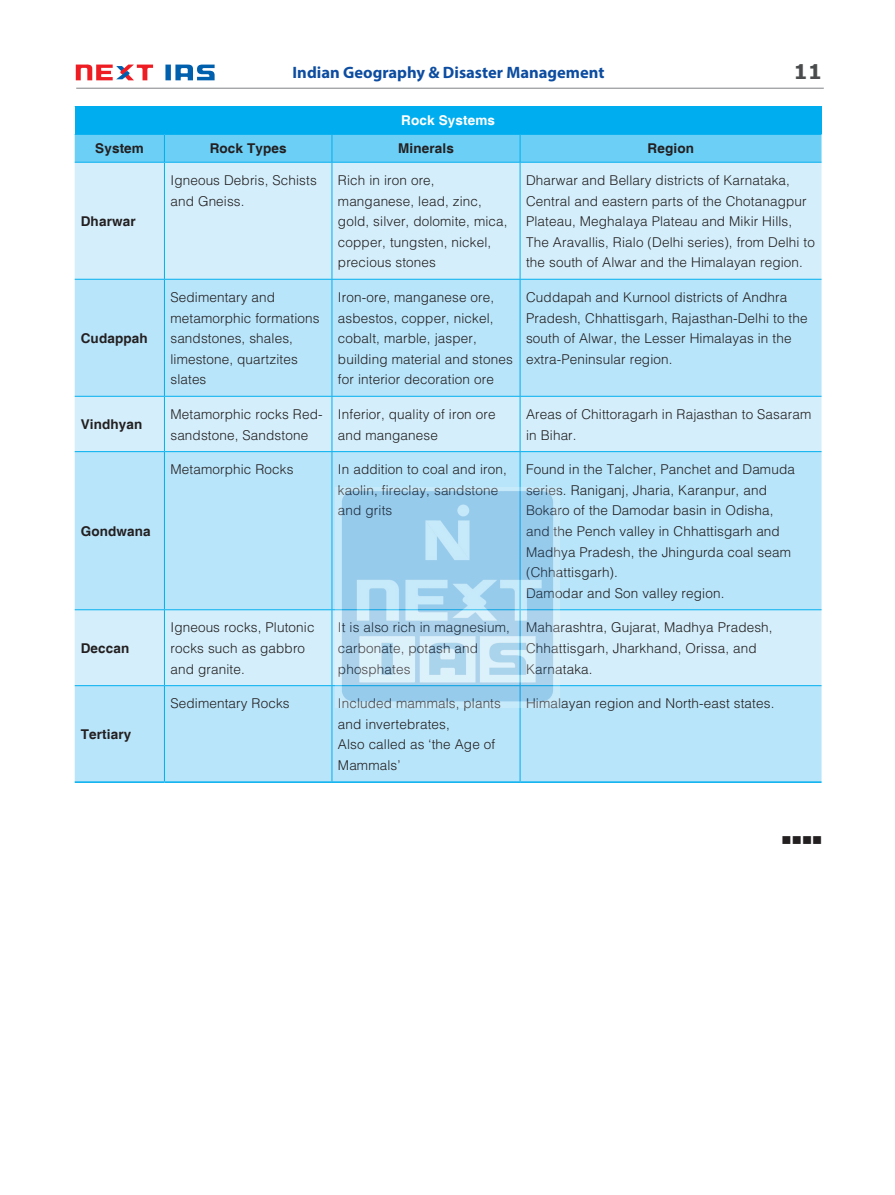
<style>
.page{position:relative;width:895px;height:1195px;background:#fff}
.page>*{position:absolute;margin:0;border:0;box-sizing:border-box;transform-origin:0 0}
.t1{font:700 20.25px "Verdana";color:#4b4c4d}
.t2{font:700 16.5px "Myriad Pro";color:#0d4da1}
.Flush_Left_Text{font:300 13.5px/20.5px "Helvetica";letter-spacing:.01em;color:#231f20}
.Flush_Left_Text-2{font:700 13.5px "Helvetica";letter-spacing:.01em;color:#231f20}
.Half_ColumnTable_Hea{font:700 13.5px "Helvetica";letter-spacing:.01em;color:#231f20}
.Half_ColumnTable_Hea-2{font:700 13.5px "Helvetica";letter-spacing:.01em;color:#fff}
.Body_Left_Text{font:13.5px "Wingdings";color:#231f20}
</style>
<div class="page">
<div style="left:75px;top:107px;width:746px;height:27px;background:#00aeef"></div>
<div style="left:75px;top:163px;width:746px;height:116px;background:#d4effb"></div>
<svg style="left:75px;top:280px;width:746px;height:501px;background:#bfe7fa"></svg>
<hr style="left:75px;top:106px;width:89px;height:1px;background:#00aeef">
<hr style="left:164px;top:106px;width:168px;height:1px;background:#00aeef">
<hr style="left:332px;top:106px;width:188px;height:1px;background:#00aeef">
<hr style="left:520px;top:106px;width:301px;height:1px;background:#00aeef">
<svg style="left:75px;top:134px;width:746px;height:28px;background:#66cdf5"></svg>
<hr style="left:75px;top:162px;width:89px;height:1px;background:#00aeef">
<hr style="left:164px;top:162px;width:168px;height:1px;background:#00aeef">
<hr style="left:164px;top:163px;width:1px;height:116px;background:#00aeef">
<hr style="left:332px;top:162px;width:188px;height:1px;background:#00aeef">
<hr style="left:331px;top:163px;width:1px;height:116px;background:#00aeef">
<hr style="left:520px;top:162px;width:301px;height:1px;background:#00aeef">
<hr style="left:519px;top:163px;width:1px;height:116px;background:#00aeef">
<hr style="left:75px;top:279px;width:89px;height:1px;background:#00aeef">
<hr style="left:164px;top:279px;width:168px;height:1px;background:#00aeef">
<hr style="left:164px;top:280px;width:1px;height:116px;background:#00aeef">
<hr style="left:332px;top:279px;width:188px;height:1px;background:#00aeef">
<hr style="left:331px;top:280px;width:1px;height:116px;background:#00aeef">
<hr style="left:520px;top:279px;width:301px;height:1px;background:#00aeef">
<hr style="left:519px;top:280px;width:1px;height:116px;background:#00aeef">
<hr style="left:75px;top:396px;width:89px;height:1px;background:#00aeef">
<hr style="left:164px;top:396px;width:168px;height:1px;background:#00aeef">
<hr style="left:164px;top:397px;width:1px;height:54px;background:#00aeef">
<hr style="left:332px;top:396px;width:188px;height:1px;background:#00aeef">
<hr style="left:331px;top:397px;width:1px;height:54px;background:#00aeef">
<hr style="left:520px;top:396px;width:301px;height:1px;background:#00aeef">
<hr style="left:519px;top:397px;width:1px;height:54px;background:#00aeef">
<hr style="left:75px;top:451px;width:89px;height:1px;background:#00aeef">
<hr style="left:164px;top:451px;width:168px;height:1px;background:#00aeef">
<hr style="left:164px;top:452px;width:1px;height:157px;background:#00aeef">
<hr style="left:332px;top:451px;width:188px;height:1px;background:#00aeef">
<hr style="left:331px;top:452px;width:1px;height:157px;background:#00aeef">
<hr style="left:520px;top:451px;width:301px;height:1px;background:#00aeef">
<hr style="left:519px;top:452px;width:1px;height:157px;background:#00aeef">
<hr style="left:75px;top:609px;width:89px;height:1px;background:#00aeef">
<hr style="left:164px;top:609px;width:168px;height:1px;background:#00aeef">
<hr style="left:164px;top:610px;width:1px;height:75px;background:#00aeef">
<hr style="left:332px;top:609px;width:188px;height:1px;background:#00aeef">
<hr style="left:331px;top:610px;width:1px;height:75px;background:#00aeef">
<hr style="left:520px;top:609px;width:301px;height:1px;background:#00aeef">
<hr style="left:75px;top:685px;width:89px;height:1px;background:#00aeef">
<hr style="left:164px;top:685px;width:168px;height:1px;background:#00aeef">
<hr style="left:164px;top:686px;width:1px;height:95px;background:#00aeef">
<hr style="left:332px;top:685px;width:188px;height:1px;background:#00aeef">
<hr style="left:331px;top:686px;width:1px;height:95px;background:#00aeef">
<hr style="left:520px;top:685px;width:301px;height:1px;background:#00aeef">
<hr style="left:519px;top:686px;width:1px;height:95px;background:#00aeef">
<hr style="left:75px;top:781px;width:89px;height:2px;background:#00aeef">
<hr style="left:164px;top:781px;width:168px;height:2px;background:#00aeef">
<hr style="left:332px;top:781px;width:188px;height:2px;background:#00aeef">
<hr style="left:520px;top:781px;width:301px;height:2px;background:#00aeef">
<svg style="left:165px;top:64px;width:49px;height:16px"></svg>
<svg style="left:76px;top:64px;width:77px;height:16px"></svg>
<hr style="left:76px;top:88px;width:747px;height:1px;background:#808285">
<img style="left:335px;top:487px;width:224px;height:221px">
<p class="t2" style="left:292px;top:62px;width:313px">Indian Geography &amp; Disaster Management</p>
<p class="Half_ColumnTable_Hea-2" style="left:401px;top:112px;width:95px">Rock Systems</p>
<p class="Half_ColumnTable_Hea" style="left:95px;top:140px;width:50px">System</p>
<p class="Half_ColumnTable_Hea" style="left:210px;top:140px;width:78px">Rock Types</p>
<p class="Half_ColumnTable_Hea" style="left:398px;top:140px;width:57px">Minerals</p>
<p class="Half_ColumnTable_Hea" style="left:647px;top:140px;width:48px">Region</p>
<h1 class="t1" style="left:793px;top:58px;width:30px">11</h1>
<p class="Flush_Left_Text-2" style="left:81px;top:213px;width:56px">Dharwar</p>
<p class="Flush_Left_Text-2" style="left:81px;top:330px;width:68px">Cudappah</p>
<p class="Flush_Left_Text" style="left:170px;top:170px;width:148px">Igneous Debris, Schists and Gneiss.</p>
<p class="Flush_Left_Text" style="left:338px;top:170px;width:171px">Rich in iron ore, manganese, lead, zinc, gold, silver, dolomite, mica, copper, tungsten, nickel, precious stones</p>
<p class="Flush_Left_Text" style="left:526px;top:170px;width:290px">Dharwar and Bellary districts of Karnataka, Central and eastern parts of the Chotanagpur Plateau, Meghalaya Plateau and Mikir Hills, The Aravallis, Rialo (Delhi series), from Delhi to the south of Alwar and the Himalayan region.</p>
<p class="Flush_Left_Text" style="left:170px;top:287px;width:151px">Sedimentary and metamorphic formations sandstones, shales, limestone, quartzites slates</p>
<p class="Flush_Left_Text" style="left:338px;top:286px;width:176px">Iron-ore, manganese ore, asbestos, copper, nickel, cobalt, marble, jasper, building material and stones for interior decoration ore</p>
<p class="Flush_Left_Text" style="left:526px;top:286px;width:283px">Cuddapah and Kurnool districts of Andhra Pradesh, Chhattisgarh, Rajasthan-Delhi to the south of Alwar, the Lesser Himalayas in the extra-Peninsular region.</p>
<p class="Flush_Left_Text-2" style="left:81px;top:416px;width:63px">Vindhyan</p>
<p class="Flush_Left_Text" style="left:170px;top:403px;width:154px">Metamorphic rocks Red&shy;sandstone, Sandstone</p>
<p class="Flush_Left_Text" style="left:338px;top:403px;width:159px">Inferior, quality of iron ore and manganese</p>
<p class="Flush_Left_Text" style="left:526px;top:403px;width:287px">Areas of Chittoragarh in Rajasthan to Sasaram in Bihar.</p>
<p class="Flush_Left_Text-2" style="left:81px;top:522px;width:71px">Gondwana</p>
<p class="Flush_Left_Text-2" style="left:81px;top:639px;width:50px">Deccan</p>
<p class="Flush_Left_Text-2" style="left:81px;top:726px;width:52px">Tertiary</p>
<p class="Flush_Left_Text" style="left:170px;top:459px;width:124px">Metamorphic Rocks</p>
<p class="Flush_Left_Text" style="left:338px;top:459px;width:170px">In addition to coal and iron, kaolin, fireclay, sandstone and grits</p>
<p class="Flush_Left_Text" style="left:526px;top:459px;width:270px">Found in the Talcher, Panchet and Damuda series. Raniganj, Jharia, Karanpur, and Bokaro of the Damodar basin in Odisha, and the Pench valley in Chhattisgarh and Madhya Pradesh, the Jhingurda coal seam (Chhattisgarh).</p>
<p class="Flush_Left_Text" style="left:526px;top:582px;width:200px">Damodar and Son valley region.</p>
<p class="Flush_Left_Text" style="left:170px;top:617px;width:146px">Igneous rocks, Plutonic rocks such as gabbro and granite.</p>
<p class="Flush_Left_Text" style="left:338px;top:617px;width:173px">It is also rich in magnesium, carbonate, potash and phosphates</p>
<p class="Flush_Left_Text" style="left:526px;top:617px;width:248px">Maharashtra, Gujarat, Madhya Pradesh,<br>Chhattisgarh, Jharkhand, Orissa, and<br>Karnataka.</p>
<p class="Flush_Left_Text" style="left:170px;top:693px;width:121px">Sedimentary Rocks</p>
<p class="Flush_Left_Text" style="left:338px;top:693px;width:164px">Included mammals, plants and invertebrates,</p>
<p class="Flush_Left_Text" style="left:338px;top:734px;width:159px">Also called as ‘the Age of<br>Mammals’</p>
<p class="Flush_Left_Text" style="left:526px;top:693px;width:250px">Himalayan region and North-east states.</p>
<p class="Body_Left_Text" style="left:781px;top:833px;width:42px">■■■■</p>
</div>
